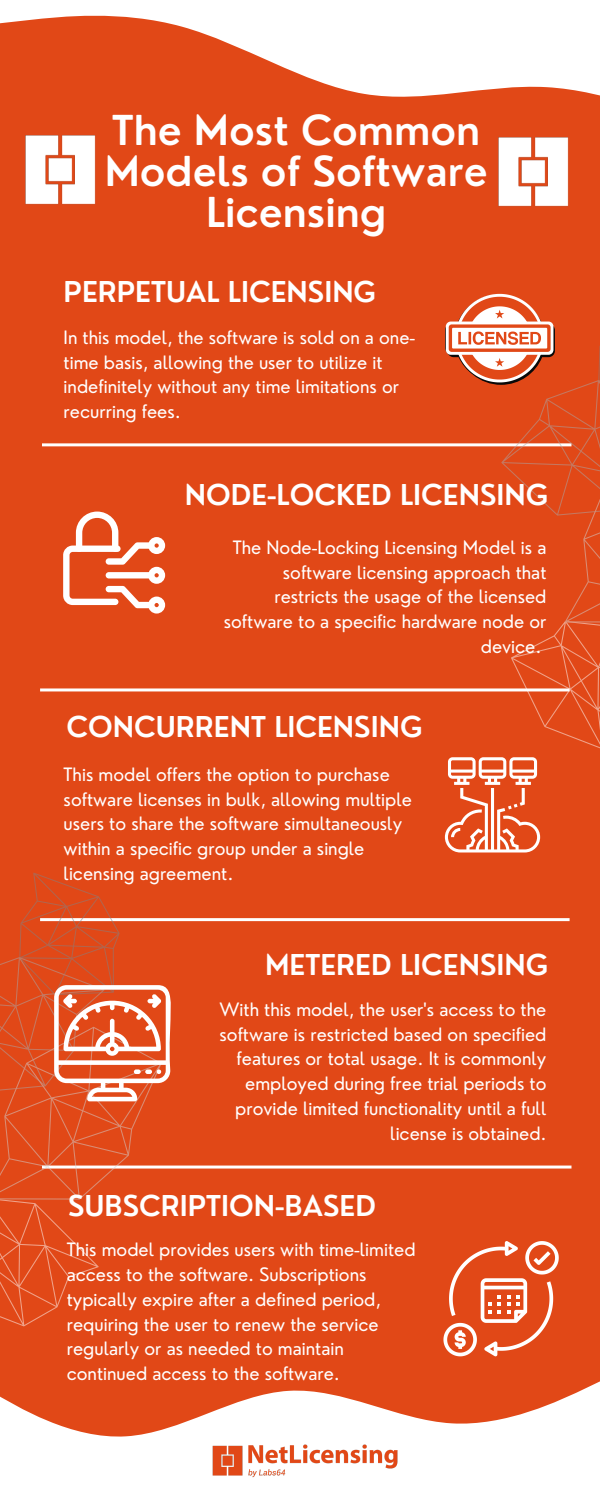
<style>
.page{position:relative;width:600px;height:1500px;background:#e14817}
.page>*{position:absolute;margin:0;border:0;box-sizing:border-box;transform-origin:0 0}
.t1{font:600 40.2px/41.2px "Nourd";color:#fff;text-align:center}
.t2{font:600 28px "Nourd";color:#fff}
.t3{font:18px/24.8px "Nourd";color:#fff}
</style>
<div class="page">
<hr style="left:42px;top:443px;width:530px;height:3px;background:#fff">
<hr style="left:40px;top:918px;width:530px;height:3px;background:#fff">
<hr style="left:40px;top:688px;width:530px;height:3px;background:#fff">
<hr style="left:42px;top:1166px;width:530px;height:3px;background:#fff">
<svg style="left:0;top:0;width:600px;height:144px"></svg>
<svg style="left:0;top:1381px;width:600px;height:119px;fill:#fff"></svg>
<img style="left:175px;top:1398px;width:250px;height:102px">
<img style="left:25px;top:134px;width:70px;height:71px">
<img style="left:498px;top:136px;width:70px;height:71px">
<svg style="left:443px;top:1241px;width:116px;height:115px"></svg>
<svg style="left:0;top:873px;width:179px;height:453px"></svg>
<svg style="left:445px;top:757px;width:95px;height:96px"></svg>
<svg style="left:63px;top:512px;width:102px;height:102px"></svg>
<svg style="left:437px;top:293px;width:163px;height:456px"></svg>
<p class="t1" style="left:105px;top:109px;width:385px">The Most Common<br>Models of Software<br>Licensing</p>
<p class="t2" style="left:64px;top:274px;width:314px">PERPETUAL LICENSING</p>
<p class="t3" style="left:64px;top:325px;width:353px">In this model, the software is sold on a one&shy;time basis, allowing the user to utilize it indefinitely without any time limitations or recurring fees.</p>
<p class="t2" style="left:185px;top:477px;width:365px">NODE-LOCKED LICENSING</p>
<p class="t3" style="left:224px;top:535px;width:324px;text-align:right">The Node-Locking Licensing Model is a software licensing approach that restricts the usage of the licensed software to a specific hardware node or device.</p>
<p class="t2" style="left:67px;top:709px;width:357px">CONCURRENT LICENSING</p>
<p class="t3" style="left:64px;top:762px;width:350px">This model offers the option to purchase software licenses in bulk, allowing multiple users to share the software simultaneously within a specific group under a single licensing agreement.</p>
<p class="t2" style="left:265px;top:947px;width:284px">METERED LICENSING</p>
<p class="t3" style="left:220px;top:997px;width:329px;text-align:right">With this model, the user's access to the software is restricted based on specified features or total usage. It is commonly employed during free trial periods to provide limited functionality until a full license is obtained.</p>
<p class="t2" style="left:68px;top:1188px;width:309px">SUBSCRIPTION-BASED</p>
<p class="t3" style="left:67px;top:1237px;width:350px">This model provides users with time-limited access to the software. Subscriptions typically expire after a defined period, requiring the user to renew the service regularly or as needed to maintain continued access to the software.</p>
</div>
